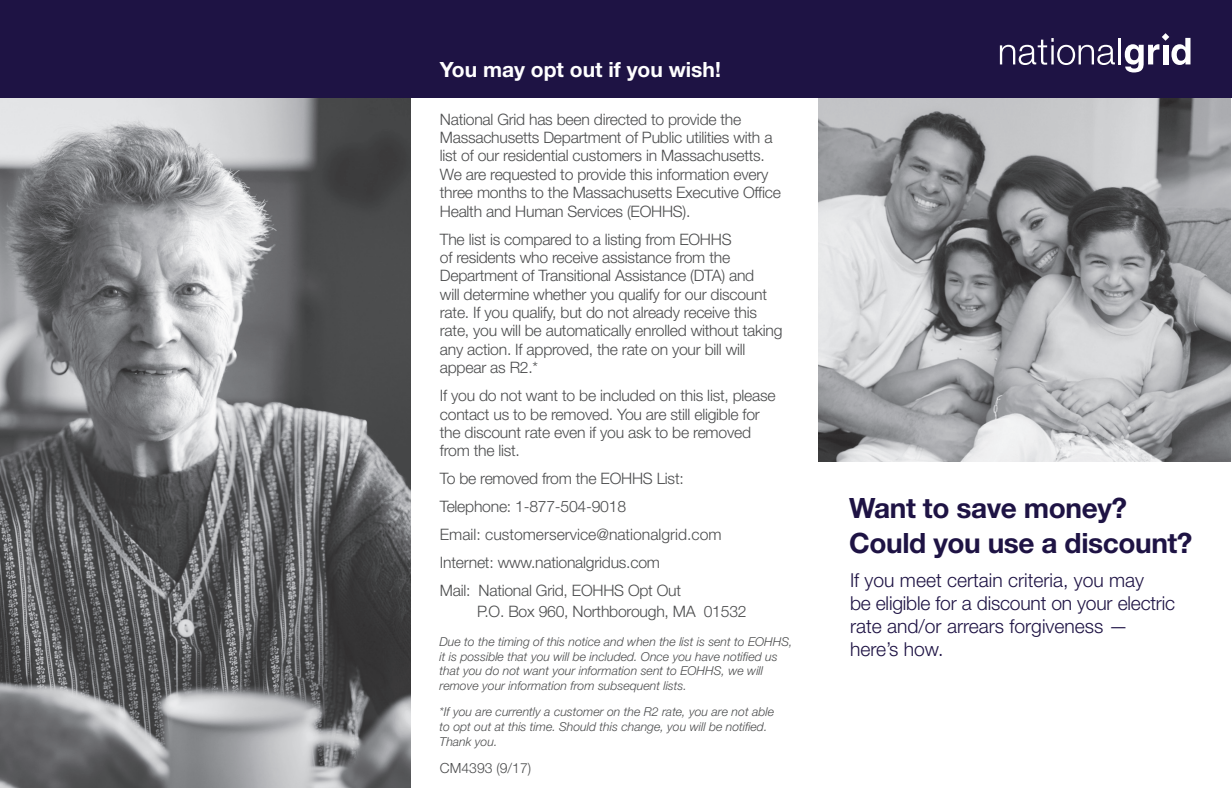
<style>
.page{position:relative;width:1232px;height:790px;background:#fff}
.page>*{position:absolute;margin:0;border:0;box-sizing:border-box;transform-origin:0 0}
.t1{font:700 28px/35px "Helvetica Neue LT Std";letter-spacing:-.015em;color:#1e1344}
.t2{font:700 21px "Helvetica Neue LT Std";color:#fff}
.t3{font:300 19.25px/23.1px "Helvetica Neue LT Std";color:#1e1344}
.t4{font:300 15.75px/18.4px "Helvetica Neue LT Std";letter-spacing:-.015em;color:#4b4c4d}
.t5{font:300 14px "Helvetica Neue";color:#4b4c4d}
.t6{font:italic 300 12.25px/14.7px "Helvetica Neue";color:#4b4c4d}
</style>
<div class="page">
<img style="left:0;top:98px;width:411px;height:689px">
<img style="left:818px;top:98px;width:412px;height:364px">
<div style="left:0;top:0;width:1231px;height:98px;background:#1e1344"></div>
<svg style="left:999px;top:38px;width:115px;height:27px"></svg>
<hr style="left:1118px;top:38px;width:2px;height:26px;background:#fff">
<svg style="left:1124px;top:33px;width:66px;height:39px"></svg>
<h2 class="t2" style="left:440px;top:57px;width:282px">You may opt out if you wish!</h2>
<p class="t4" style="left:440px;top:109px;width:342px">National Grid has been directed to provide the Massachusetts Department of Public utilities with a list of our residential customers in Massachusetts.<br>We are requested to provide this information every three months to the Massachusetts Executive Office Health and Human Services (EOHHS).</p>
<p class="t4" style="left:440px;top:229px;width:344px">The list is compared to a listing from EOHHS<br>of residents who receive assistance from the Department of Transitional Assistance (DTA) and<br>will determine whether you qualify for our discount rate. If you qualify, but do not already receive this rate, you will be automatically enrolled without taking any action. If approved, the rate on your bill will appear as R2.*</p>
<p class="t4" style="left:440px;top:386px;width:337px">If you do not want to be included on this list, please contact us to be removed. You are still eligible for the discount rate even if you ask to be removed from the list.</p>
<p class="t4" style="left:440px;top:464px;width:283px;line-height:28px">To be removed from the EOHHS List:<br>Telephone: 1-877-504-9018<br>Email: customerservice@nationalgrid.com Internet: www.nationalgridus.com<br>Mail: National Grid, EOHHS Opt Out</p>
<p class="t4" style="left:477px;top:602px;width:271px">P.O. Box 960, Northborough, MA 01532</p>
<p class="t6" style="left:439px;top:634px;width:354px">Due to the timing of this notice and when the list is sent to EOHHS, it is possible that you will be included. Once you have notified us that you do not want your information sent to EOHHS, we will remove your information from subsequent lists.</p>
<p class="t6" style="left:439px;top:704px;width:336px">*If you are currently a customer on the R2 rate, you are not able to opt out at this time. Should this change, you will be notified.<br>Thank you.</p>
<p class="t5" style="left:440px;top:759px;width:93px">CM4393 (9/17)</p>
<h1 class="t1" style="left:849px;top:489px;width:345px">Want to save money?<br>Could you use a discount?</h1>
<p class="t3" style="left:849px;top:568px;width:326px">If you meet certain criteria, you may<br>be eligible for a discount on your electric rate and/or arrears forgiveness — here’s how.</p>
</div>
